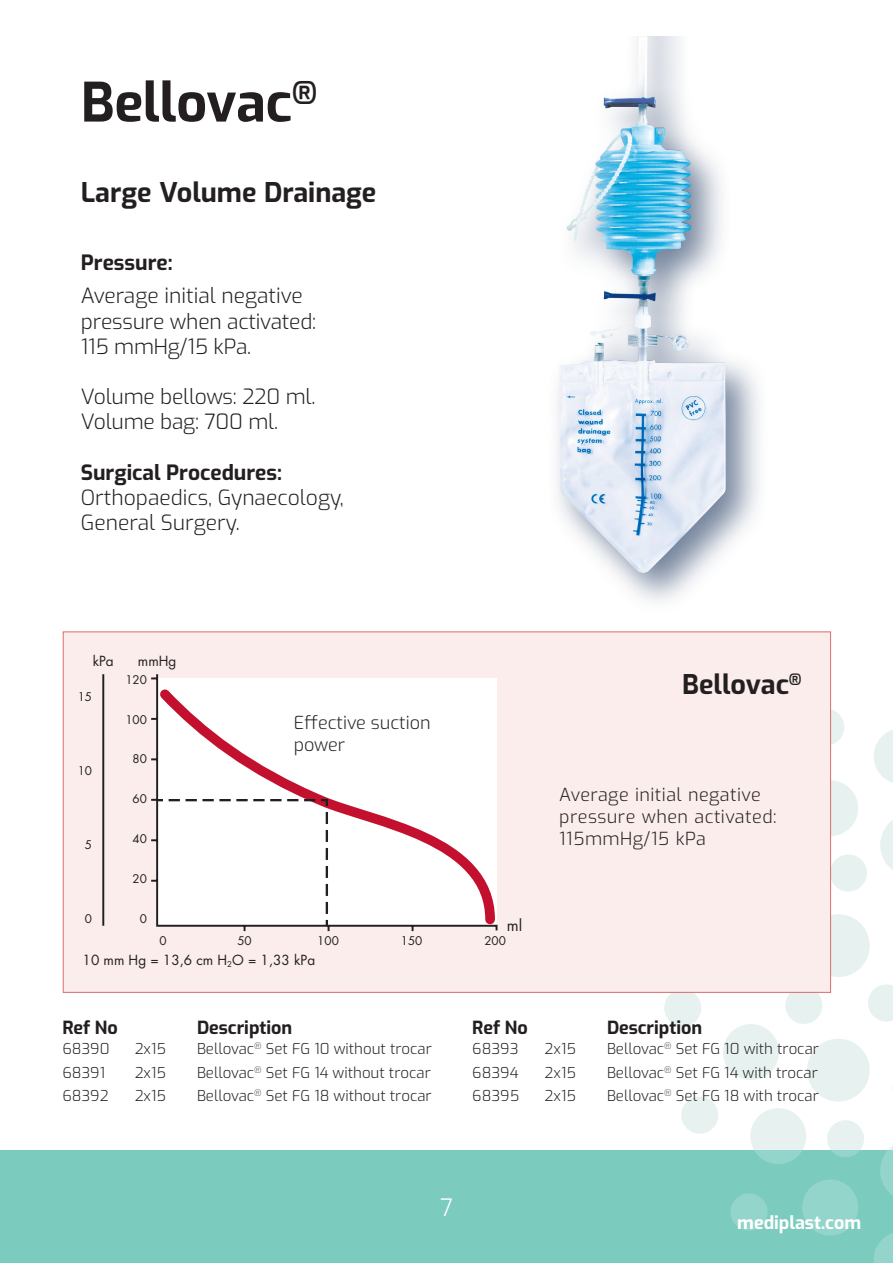
<style>
.page{position:relative;width:893px;height:1263px;background:#fff}
.page>*{position:absolute;margin:0;border:0;box-sizing:border-box;transform-origin:0 0}
.t1{font:700 54px "Exo";letter-spacing:-.01em;color:#231f20}
.t2{font:700 27px "Exo";color:#231f20}
.t3{font:300 24px "Exo";color:#fff}
.t4{font:300 21px/25.2px "Exo";letter-spacing:-.01em;color:#231f20}
.t5{font:700 21px "Exo";color:#231f20}
.t6{font:300 18px/21.8px "Exo";letter-spacing:.025em;color:#231f20}
.t7{font:700 18px "Exo";color:#231f20}
.t8{font:300 18px/21.6px "Exo";color:#231f20}
.t9{font:700 18px "Exo";color:#fff}
.t10{font:15.6px "Futura Std";color:#231f20}
.t11{font:300 15px "Exo";color:#231f20}
.t12{font:13.65px "Futura Std";color:#231f20}
.t13{font:11.7px "Futura Std";color:#231f20}
.s1{font-weight:700}
</style>
<div class="page">
<div style="left:0;top:1150px;width:893px;height:113px;background:#7bcbbf"></div>
<div style="left:664px;top:989px;width:37px;height:37px;background:#e6f1f0;border-radius:50%"></div>
<svg style="left:681px;top:706px;width:212px;height:557px"></svg>
<div style="left:546px;top:37px;width:223px;height:577px;background:#495d7d;opacity:.75"></div>
<img style="left:566px;top:37px;width:73px;height:205px">
<div style="left:63px;top:631px;width:768px;height:362px;background:#faedeb;border:1px solid #dd6c6d"></div>
<svg style="left:102px;top:674px;width:396px;height:258px"></svg>
<svg style="left:151px;top:680px;width:347px;height:249px"></svg>
<svg style="left:157px;top:799px;width:6px;height:2px"></svg>
<div style="left:169px;top:798px;width:160px;height:128px;background:#fff"></div>
<div style="left:294px;top:711px;width:165px;height:56px;background:#fff"></div>
<p class="t1" style="left:81px;top:61px;width:238px">Bellovac<sup>®</sup></p>
<p class="t2" style="left:81px;top:172px;width:297px">Large Volume Drainage</p>
<p class="t5" style="left:81px;top:246px;width:93px">Pressure:</p>
<p class="t4" style="left:81px;top:282px;width:237px">Average initial negative pressure when activated:<br>115 mmHg/15 kPa.</p>
<p class="t4" style="left:81px;top:383px;width:236px">Volume bellows: 220 ml.<br>Volume bag: 700 ml.</p>
<p class="t4" style="left:81px;top:458px;width:265px"><span class="s1">Surgical Procedures:<br></span>Orthopaedics, Gynaecology,<br>General Surgery.</p>
<p class="t12" style="left:93px;top:652px;width:23px">kPa</p>
<p class="t12" style="left:138px;top:652px;width:40px">mmHg</p>
<p class="t13" style="left:125px;top:672px;width:23px">120</p>
<p class="t13" style="left:125px;top:712px;width:23px">100</p>
<p class="t13" style="left:133px;top:752px;width:16px">80</p>
<p class="t13" style="left:133px;top:791px;width:16px">60</p>
<p class="t13" style="left:133px;top:831px;width:16px">40</p>
<p class="t13" style="left:133px;top:871px;width:16px">20</p>
<p class="t13" style="left:140px;top:911px;width:9px">0</p>
<p class="t13" style="left:78px;top:689px;width:16px">15</p>
<p class="t8" style="left:294px;top:711px;width:138px">Effective suction power</p>
<p class="t13" style="left:78px;top:763px;width:16px">10</p>
<p class="t13" style="left:85px;top:837px;width:9px">5</p>
<p class="t13" style="left:85px;top:911px;width:9px">0</p>
<p class="t10" style="left:507px;top:915px;width:17px">ml</p>
<p class="t13" style="left:159px;top:933px;width:9px">0</p>
<p class="t13" style="left:237px;top:933px;width:16px">50</p>
<p class="t13" style="left:317px;top:933px;width:23px">100</p>
<p class="t13" style="left:401px;top:933px;width:23px">150</p>
<p class="t13" style="left:484px;top:933px;width:23px">200</p>
<p class="t12" style="left:83px;top:951px;width:234px">10 mm Hg = 13,6 cm H<sub>2</sub>O = 1,33 kPa</p>
<p class="t2" style="left:682px;top:664px;width:121px">Bellovac<sup>®</sup></p>
<p class="t6" style="left:559px;top:783px;width:219px">Average initial negative pressure when activated:<br>115mmHg/15 kPa</p>
<p class="t7" style="left:62px;top:1013px;width:57px">Ref No</p>
<p class="t7" style="left:197px;top:1013px;width:97px">Description</p>
<p class="t11" style="left:62px;top:1037px;width:49px">68390</p>
<p class="t11" style="left:135px;top:1037px;width:33px">2x15</p>
<p class="t11" style="left:197px;top:1037px;width:236px">Bellovac<sup>®</sup> Set FG 10 without trocar</p>
<p class="t11" style="left:62px;top:1061px;width:44px">68391</p>
<p class="t11" style="left:135px;top:1061px;width:33px">2x15</p>
<p class="t11" style="left:197px;top:1061px;width:235px">Bellovac<sup>®</sup> Set FG 14 without trocar</p>
<p class="t11" style="left:62px;top:1084px;width:48px">68392</p>
<p class="t11" style="left:135px;top:1084px;width:33px">2x15</p>
<p class="t11" style="left:197px;top:1084px;width:236px">Bellovac<sup>®</sup> Set FG 18 without trocar</p>
<p class="t7" style="left:472px;top:1013px;width:57px">Ref No</p>
<p class="t7" style="left:607px;top:1013px;width:97px">Description</p>
<p class="t11" style="left:472px;top:1037px;width:48px">68393</p>
<p class="t11" style="left:545px;top:1037px;width:33px">2x15</p>
<p class="t11" style="left:607px;top:1037px;width:213px">Bellovac<sup>®</sup> Set FG 10 with trocar</p>
<p class="t11" style="left:472px;top:1061px;width:48px">68394</p>
<p class="t11" style="left:545px;top:1061px;width:33px">2x15</p>
<p class="t11" style="left:607px;top:1061px;width:212px">Bellovac<sup>®</sup> Set FG 14 with trocar</p>
<p class="t11" style="left:472px;top:1084px;width:48px">68395</p>
<p class="t11" style="left:545px;top:1084px;width:33px">2x15</p>
<p class="t11" style="left:607px;top:1084px;width:213px">Bellovac<sup>®</sup> Set FG 18 with trocar</p>
<h3 class="t3" style="left:440px;top:1189px;width:14px">7</h3>
<p class="t9" style="left:737px;top:1208px;width:125px">mediplast.com</p>
</div>
